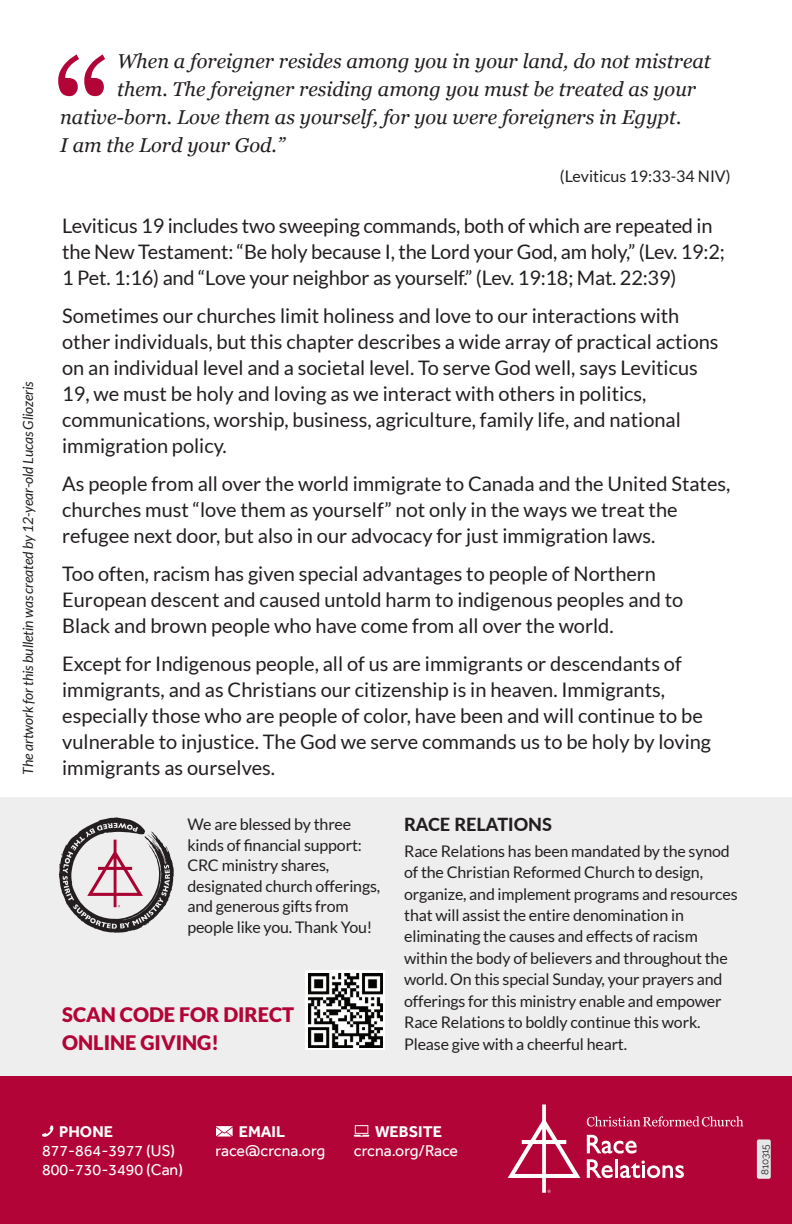
<style>
.page{position:relative;width:792px;height:1224px;background:#fff}
.page>*{position:absolute;margin:0;border:0;box-sizing:border-box;transform-origin:0 0}
.t1{font:20px/26px "Lato";color:#231f20}
.t2{font:italic 20px "Georgia";color:#231f20}
.t3{font:900 20px/28px "Lato";color:#b30437}
.t4{font:800 18px "Lato";color:#231f20}
.t5{font:16px/21.4px "Lato";letter-spacing:-.01em;color:#231f20}
.t6{font:16px/19.2px "Effra";color:#fff}
.t7{font:700 16px "Effra";color:#fff}
.t8{font:italic 14px "Lato";letter-spacing:-.01em;color:#231f20}
.t9{font:10px "Raleway";letter-spacing:-.01em;color:#231f20}
</style>
<div class="page">
<div style="left:0;top:798px;width:792px;height:291px;background:#eeeeef"></div>
<svg style="left:58px;top:54px;width:47px;height:42px"></svg>
<svg style="left:59px;top:817px;width:115px;height:116px"></svg>
<svg style="left:306px;top:971px;width:79px;height:79px"></svg>
<img style="left:309px;top:974px;width:73px;height:73px">
<div style="left:0;top:1076px;width:792px;height:148px;background:#b30437"></div>
<svg style="left:42px;top:1125px;width:12px;height:12px"></svg>
<svg style="left:216px;top:1126px;width:17px;height:11px"></svg>
<svg style="left:354px;top:1125px;width:15px;height:12px"></svg>
<svg style="left:587px;top:1135px;width:97px;height:43px"></svg>
<svg style="left:508px;top:1104px;width:72px;height:89px"></svg>
<svg style="left:587px;top:1116px;width:156px;height:11px"></svg>
<div style="left:757px;top:1139px;width:14px;height:40px;background:#e6e7e9;border-radius:2px"></div>
<p class="t8" style="left:20px;top:775px;width:395px;rotate:-90deg">The artwork for this bulletin was created by 12-year-old Lucas Gliozeris</p>
<p class="t2" style="left:117px;top:49px;width:595px">When a foreigner resides among you in your land, do not mistreat</p>
<p class="t2" style="left:117px;top:77px;width:580px">them. The foreigner residing among you must be treated as your</p>
<p class="t2" style="left:60px;top:105px;width:623px">native-born. Love them as yourself, for you were foreigners in Egypt.</p>
<p class="t2" style="left:60px;top:133px;width:226px">I am the Lord your God.”</p>
<p class="t5" style="left:560px;top:166px;width:172px">(Leviticus 19:33-34 NIV)</p>
<p class="t1" style="left:62px;top:213px;width:664px">Leviticus 19 includes two sweeping commands, both of which are repeated in the New Testament: “Be holy because I, the Lord your God, am holy,” (Lev. 19:2;<br>1 Pet. 1:16) and “Love your neighbor as yourself.” (Lev. 19:18; Mat. 22:39)</p>
<p class="t1" style="left:62px;top:303px;width:658px">Sometimes our churches limit holiness and love to our interactions with other individuals, but this chapter describes a wide array of practical actions on an individual level and a societal level. To serve God well, says Leviticus 19, we must be holy and loving as we interact with others in politics, communications, worship, business, agriculture, family life, and national immigration policy.</p>
<p class="t1" style="left:62px;top:471px;width:670px">As people from all over the world immigrate to Canada and the United States, churches must “love them as yourself” not only in the ways we treat the refugee next door, but also in our advocacy for just immigration laws.</p>
<p class="t1" style="left:62px;top:561px;width:623px">Too often, racism has given special advantages to people of Northern<br>European descent and caused untold harm to indigenous peoples and to<br>Black and brown people who have come from all over the world.</p>
<p class="t1" style="left:62px;top:651px;width:650px">Except for Indigenous people, all of us are immigrants or descendants of immigrants, and as Christians our citizenship is in heaven. Immigrants, especially those who are people of color, have been and will continue to be vulnerable to injustice. The God we serve commands us to be holy by loving immigrants as ourselves.</p>
<p class="t5" style="left:187px;top:814px;width:194px;line-height:20.6px">We are blessed by three kinds of financial support:<br>CRC ministry shares, designated church offerings, and generous gifts from people like you. Thank You!</p>
<p class="t3" style="left:62px;top:1000px;width:234px">SCAN CODE FOR DIRECT<br>ONLINE GIVING!</p>
<p class="t4" style="left:404px;top:811px;width:149px">RACE RELATIONS</p>
<p class="t5" style="left:404px;top:840px;width:335px">Race Relations has been mandated by the synod of the Christian Reformed Church to design, organize, and implement programs and resources that will assist the entire denomination in eliminating the causes and effects of racism within the body of believers and throughout the world. On this special Sunday, your prayers and offerings for this ministry enable and empower Race Relations to boldly continue this work.<br>Please give with a cheerful heart.</p>
<p class="t7" style="left:59px;top:1122px;width:55px">PHONE</p>
<p class="t6" style="left:42px;top:1141px;width:142px">877-864-3977 (US)<br>800-730-3490 (Can)</p>
<p class="t7" style="left:239px;top:1122px;width:48px">EMAIL</p>
<p class="t6" style="left:216px;top:1141px;width:111px">race@crcna.org</p>
<p class="t7" style="left:375px;top:1122px;width:68px">WEBSITE</p>
<p class="t6" style="left:354px;top:1141px;width:106px">crcna.org/Race</p>
<p class="t9" style="left:757px;top:1175px;width:32px;rotate:-90deg">810315</p>
</div>
